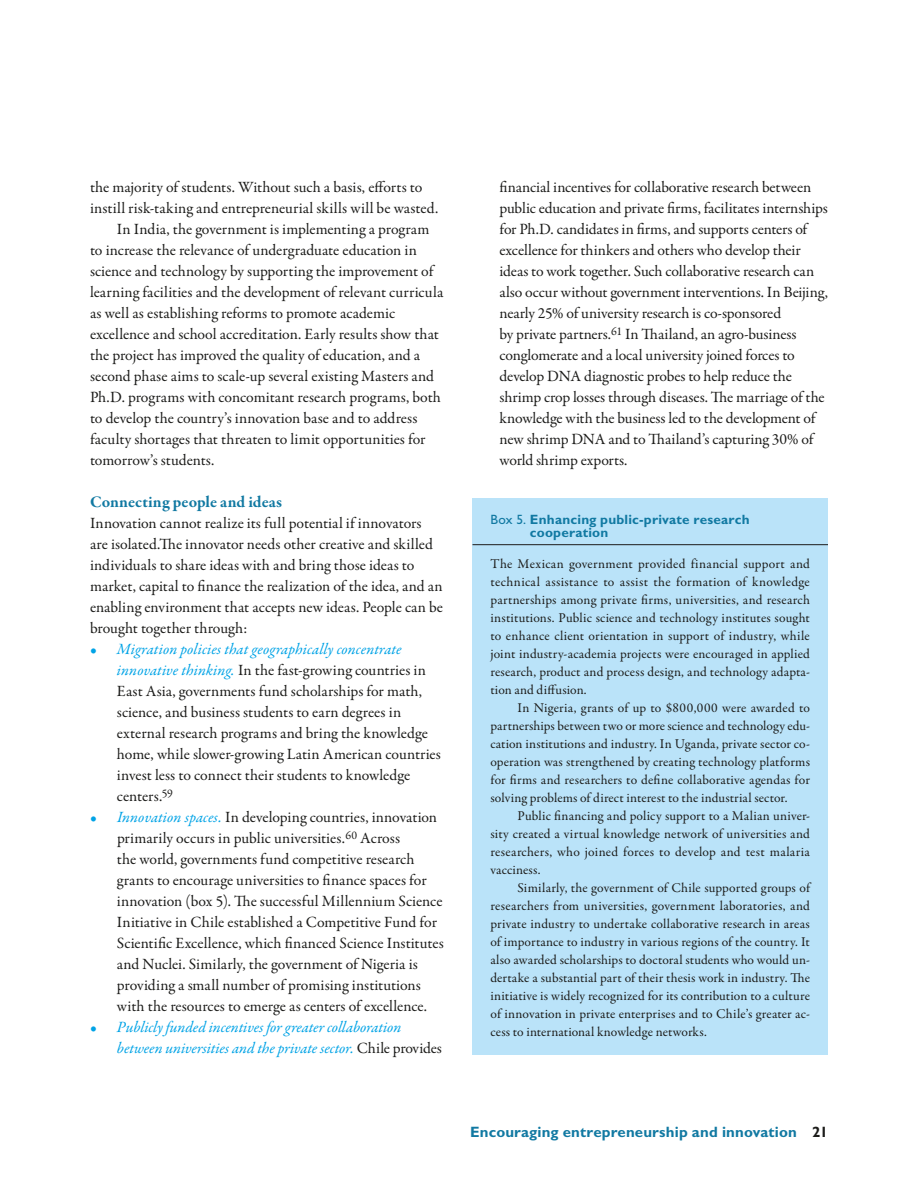
<style>
.page{position:relative;width:918px;height:1188px;background:#fff}
.page>*{position:absolute;margin:0;border:0;box-sizing:border-box;transform-origin:0 0}
.t1{font:700 16.5px "Garamond Premr Pro";letter-spacing:.005em;color:#1179a2}
.t2{font:15.75px/21px "Garamond Premr Pro";color:#1c1c1a}
.t3{font:italic 15.75px/21px "Garamond Premr Pro";letter-spacing:-.005em;color:#00a3e6}
.t4{font:700 15px "Gill Sans Std";letter-spacing:.01em;color:#1179a2}
.t5{font:13.5px/18px "Garamond Premr Pro";letter-spacing:.01em;color:#1c1c1a;text-align:justify}
.t6{font:700 13.5px/13.5px "Gill Sans Std";letter-spacing:.015em;color:#1179a2}
.s1{color:#00a3e6}
.s2{font-style:italic;color:#00a3e6}
.s3{font-style:normal}
.s4{font-style:normal;color:#1c1c1a}
.s5{font-weight:400}
.s6{color:#1c1c1a}
</style>
<div class="page">
<div style="left:472px;top:498px;width:356px;height:556px;background:#bae3f9"></div>
<hr style="left:472px;top:544px;width:356px;height:1px;background:#1c1c1a">
<p class="t2" style="left:90px;top:177px;width:334px">the majority of students. Without such a basis, efforts to</p>
<p class="t2" style="left:90px;top:198px;width:350px">instill risk-taking and entrepreneurial skills will be wasted.</p>
<p class="t2" style="left:117px;top:219px;width:314px">In India, the government is implementing a program</p>
<p class="t2" style="left:90px;top:240px;width:328px">to increase the relevance of undergraduate education in</p>
<p class="t2" style="left:90px;top:261px;width:345px">science and technology by supporting the improvement of</p>
<p class="t2" style="left:90px;top:282px;width:355px">learning facilities and the development of relevant curricula</p>
<p class="t2" style="left:90px;top:303px;width:307px">as well as establishing reforms to promote academic</p>
<p class="t2" style="left:90px;top:324px;width:351px">excellence and school accreditation. Early results show that</p>
<p class="t2" style="left:90px;top:345px;width:332px">the project has improved the quality of education, and a</p>
<p class="t2" style="left:90px;top:366px;width:346px">second phase aims to scale-up several existing Masters and</p>
<p class="t2" style="left:90px;top:387px;width:353px">Ph.D. programs with concomitant research programs, both</p>
<p class="t2" style="left:90px;top:408px;width:329px">to develop the country’s innovation base and to address</p>
<p class="t2" style="left:90px;top:429px;width:337px">faculty shortages that threaten to limit opportunities for</p>
<p class="t2" style="left:90px;top:450px;width:126px">tomorrow’s students.</p>
<p class="t1" style="left:90px;top:492px;width:194px">Connecting people and ideas</p>
<p class="t2" style="left:90px;top:513px;width:355px">Innovation cannot realize its full potential if innovators are isolated.The innovator needs other creative and skilled individuals to share ideas with and bring those ideas to market, capital to finance the realization of the idea, and an enabling environment that accepts new ideas. People can be brought together through:</p>
<p class="t2" style="left:117px;top:639px;width:325px;text-indent:-27px"><span class="s1">•</span> <span class="s2">Migration policies that geographically concentrate innovative thinking.</span> In the fast-growing countries in East Asia, governments fund scholarships for math, science, and business students to earn degrees in external research programs and bring the knowledge home, while slower-growing Latin American countries invest less to connect their students to knowledge centers.<sup>59</sup></p>
<p class="t2" style="left:117px;top:807px;width:328px;text-indent:-27px"><span class="s1">•</span> <span class="s2">Innovation spaces.</span> In developing countries, innovation primarily occurs in public universities.<sup>60</sup> Across<br>the world, governments fund competitive research grants to encourage universities to finance spaces for innovation (box 5). The successful Millennium Science Initiative in Chile established a Competitive Fund for Scientific Excellence, which financed Science Institutes and Nuclei. Similarly, the government of Nigeria is providing a small number of promising institutions with the resources to emerge as centers of excellence.</p>
<p class="t3" style="left:117px;top:1017px;width:326px;text-indent:-27px"><span class="s3">•</span> Publicly funded incentives for greater collaboration between universities and the private sector. <span class="s4">Chile provides</span></p>
<p class="t2" style="left:500px;top:177px;width:330px">financial incentives for collaborative research between public education and private firms, facilitates internships for Ph.D. candidates in firms, and supports centers of excellence for thinkers and others who develop their ideas to work together. Such collaborative research can also occur without government interventions. In Beijing, nearly 25% of university research is co-sponsored<br>by private partners.<sup>61</sup> In Thailand, an agro-business conglomerate and a local university joined forces to develop DNA diagnostic probes to help reduce the shrimp crop losses through diseases. The marriage of the knowledge with the business led to the development of new shrimp DNA and to Thailand’s capturing 30% of world shrimp exports.</p>
<p class="t6" style="left:530px;top:512px;width:221px;text-indent:-39px"><span class="s5">Box 5.</span> Enhancing public-private research cooperation</p>
<p class="t5" style="left:490px;top:556px;width:321px">The Mexican government provided financial support and technical assistance to assist the formation of knowledge partnerships among private firms, universities, and research institutions. Public science and technology institutes sought to enhance client orientation in support of industry, while joint industry-academia projects were encouraged in applied research, product and process design, and technology adapta&shy;tion and diffusion.</p>
<p class="t5" style="left:490px;top:700px;width:321px;text-indent:27px">In Nigeria, grants of up to $800,000 were awarded to partnerships between two or more science and technology edu&shy;cation institutions and industry. In Uganda, private sector co&shy;operation was strengthened by creating technology platforms for firms and researchers to define collaborative agendas for solving problems of direct interest to the industrial sector.</p>
<p class="t5" style="left:490px;top:808px;width:321px;text-indent:27px">Public financing and policy support to a Malian univer&shy;sity created a virtual knowledge network of universities and researchers, who joined forces to develop and test malaria vacciness.</p>
<p class="t5" style="left:490px;top:879px;width:321px;text-indent:27px">Similarly, the government of Chile supported groups of researchers from universities, government laboratories, and private industry to undertake collaborative research in areas of importance to industry in various regions of the country. It also awarded scholarships to doctoral students who would un&shy;dertake a substantial part of their thesis work in industry. The initiative is widely recognized for its contribution to a culture of innovation in private enterprises and to Chile’s greater ac&shy;cess to international knowledge networks.</p>
<p class="t4" style="left:470px;top:1123px;width:359px">Encouraging entrepreneurship and innovation <span class="s6">21</span></p>
</div>
